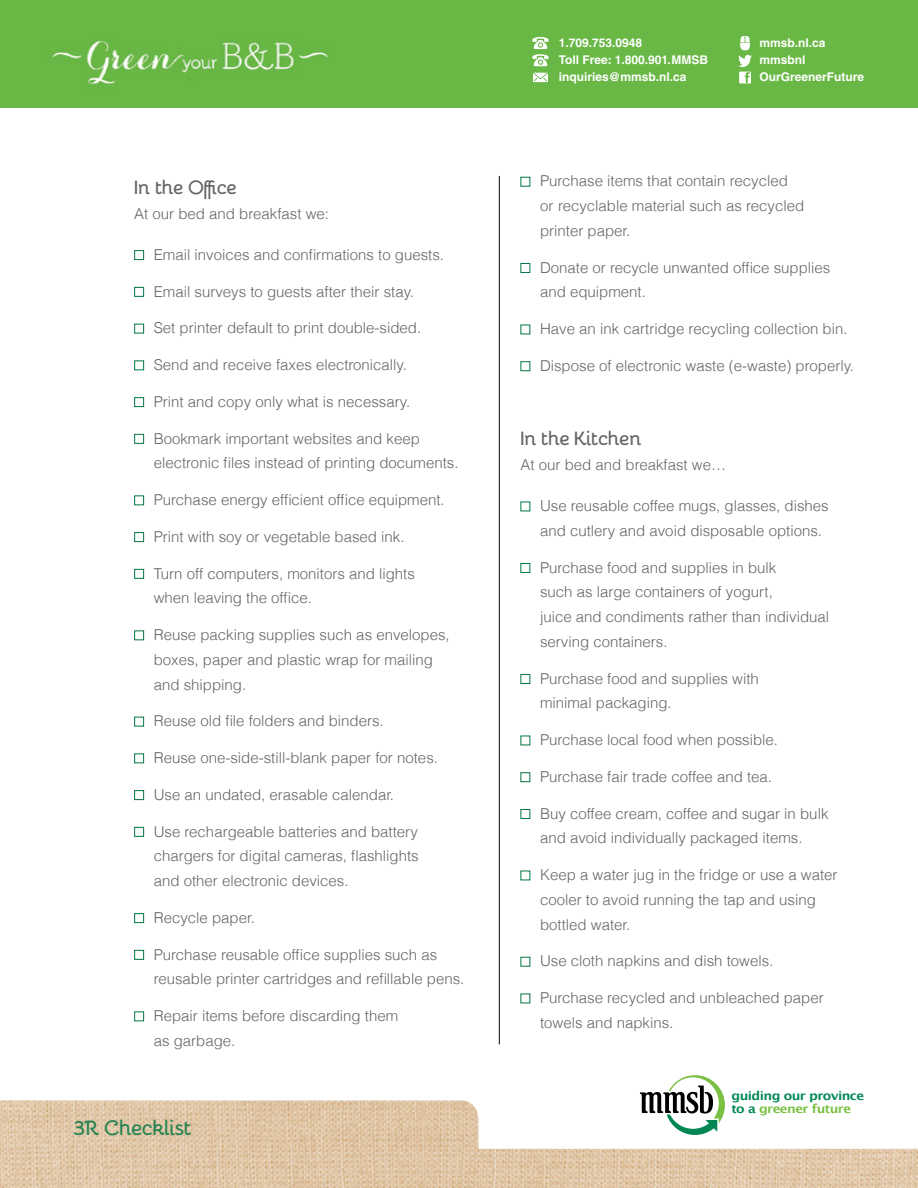
<style>
.page{position:relative;width:918px;height:1188px;background:#fff}
.page>*{position:absolute;margin:0;border:0;box-sizing:border-box;transform-origin:0 0}
.t1{font:700 21px "Bellota";letter-spacing:-.025em;color:#037742}
.t2{font:700 19.5px "Bellota";letter-spacing:-.025em;color:#636466}
.t3{font:300 15px/24.8px "Helvetica";color:#636466}
.t4{font:700 12.15px/13.4px "Lucida Grande";letter-spacing:-.045em;color:#008752;scale:1.1 1}
.t5{font:700 12px/17.2px "Helvetica";color:#fff}
.s1{color:#7ac143}
</style>
<div class="page">
<div style="left:0;top:0;width:918px;height:108px;background:#69b845"></div>
<svg style="left:640px;top:1075px;width:85px;height:25px"></svg>
<img style="left:0;top:1100px;width:918px;height:88px">
<svg style="left:738px;top:36px;width:14px;height:47px"></svg>
<svg style="left:533px;top:73px;width:15px;height:9px"></svg>
<svg style="left:532px;top:37px;width:17px;height:29px"></svg>
<div style="left:134px;top:250px;width:10px;height:10px;border:1px solid #037742"></div>
<div style="left:134px;top:287px;width:10px;height:10px;border:1px solid #037742"></div>
<div style="left:134px;top:324px;width:10px;height:9px;border:1px solid #037742"></div>
<div style="left:134px;top:360px;width:10px;height:10px;border:1px solid #037742"></div>
<div style="left:134px;top:397px;width:10px;height:10px;border:1px solid #037742"></div>
<div style="left:134px;top:434px;width:10px;height:10px;border:1px solid #037742"></div>
<div style="left:134px;top:495px;width:10px;height:10px;border:1px solid #037742"></div>
<div style="left:134px;top:532px;width:10px;height:10px;border:1px solid #037742"></div>
<div style="left:134px;top:569px;width:10px;height:10px;border:1px solid #037742"></div>
<div style="left:134px;top:630px;width:10px;height:10px;border:1px solid #037742"></div>
<div style="left:134px;top:717px;width:10px;height:9px;border:1px solid #037742"></div>
<div style="left:134px;top:753px;width:10px;height:10px;border:1px solid #037742"></div>
<div style="left:134px;top:790px;width:10px;height:10px;border:1px solid #037742"></div>
<div style="left:134px;top:827px;width:10px;height:10px;border:1px solid #037742"></div>
<div style="left:134px;top:913px;width:10px;height:10px;border:1px solid #037742"></div>
<div style="left:134px;top:950px;width:10px;height:10px;border:1px solid #037742"></div>
<div style="left:134px;top:1011px;width:10px;height:10px;border:1px solid #037742"></div>
<div style="left:521px;top:263px;width:9px;height:10px;border:1px solid #037742"></div>
<div style="left:521px;top:361px;width:9px;height:10px;border:1px solid #037742"></div>
<div style="left:521px;top:563px;width:9px;height:10px;border:1px solid #037742"></div>
<div style="left:521px;top:674px;width:9px;height:10px;border:1px solid #037742"></div>
<div style="left:521px;top:772px;width:9px;height:10px;border:1px solid #037742"></div>
<div style="left:521px;top:809px;width:9px;height:10px;border:1px solid #037742"></div>
<hr style="left:499px;top:176px;width:1px;height:868px;background:#000">
<p class="t2" style="left:134px;top:170px;width:104px">In the Office</p>
<p class="t3" style="left:134px;top:201px;width:196px">At our bed and breakfast we:</p>
<p class="t3" style="left:154px;top:242px;width:292px">Email invoices and confirmations to guests.</p>
<p class="t3" style="left:154px;top:279px;width:262px">Email surveys to guests after their stay.</p>
<p class="t3" style="left:154px;top:315px;width:269px">Set printer default to print double-sided.</p>
<p class="t3" style="left:154px;top:352px;width:255px">Send and receive faxes electronically.</p>
<p class="t3" style="left:154px;top:389px;width:258px">Print and copy only what is necessary.</p>
<p class="t3" style="left:154px;top:426px;width:268px">Bookmark important websites and keep</p>
<p class="t3" style="left:154px;top:450px;width:306px">electronic files instead of printing documents.</p>
<p class="t3" style="left:154px;top:487px;width:292px">Purchase energy efficient office equipment.</p>
<p class="t3" style="left:154px;top:524px;width:252px">Print with soy or vegetable based ink.</p>
<p class="t3" style="left:154px;top:561px;width:263px">Turn off computers, monitors and lights</p>
<p class="t3" style="left:154px;top:585px;width:160px">when leaving the office.</p>
<p class="t3" style="left:154px;top:622px;width:297px">Reuse packing supplies such as envelopes,</p>
<p class="t3" style="left:154px;top:647px;width:281px">boxes, paper and plastic wrap for mailing</p>
<p class="t3" style="left:154px;top:672px;width:94px">and shipping.</p>
<p class="t3" style="left:154px;top:708px;width:232px">Reuse old file folders and binders.</p>
<p class="t3" style="left:154px;top:745px;width:286px">Reuse one-side-still-blank paper for notes.</p>
<p class="t3" style="left:154px;top:782px;width:242px">Use an undated, erasable calendar.</p>
<p class="t3" style="left:154px;top:819px;width:267px">Use rechargeable batteries and battery chargers for digital cameras, flashlights</p>
<p class="t3" style="left:154px;top:868px;width:196px">and other electronic devices.</p>
<p class="t3" style="left:154px;top:905px;width:103px">Recycle paper.</p>
<p class="t3" style="left:154px;top:942px;width:285px">Purchase reusable office supplies such as</p>
<p class="t3" style="left:154px;top:966px;width:312px">reusable printer cartridges and refillable pens.</p>
<p class="t3" style="left:154px;top:1003px;width:246px">Repair items before discarding them</p>
<p class="t3" style="left:154px;top:1028px;width:83px">as garbage.</p>
<h1 class="t1" style="left:72px;top:1109px;width:121px">3R Checklist</h1>
<p class="t5" style="left:559px;top:34px;width:151px">1.709.753.0948<br>Toll Free: 1.800.901.MMSB inquiries@mmsb.nl.ca</p>
<p class="t5" style="left:759px;top:34px;width:106px">mmsb.nl.ca mmsbnl<br>OurGreenerFuture</p>
<p class="t3" style="left:540px;top:169px;width:249px">Purchase items that contain recycled</p>
<p class="t3" style="left:540px;top:193px;width:266px">or recyclable material such as recycled</p>
<p class="t3" style="left:540px;top:218px;width:92px">printer paper.</p>
<p class="t3" style="left:540px;top:255px;width:292px">Donate or recycle unwanted office supplies</p>
<p class="t3" style="left:540px;top:280px;width:107px">and equipment.</p>
<p class="t3" style="left:540px;top:316px;width:309px">Have an ink cartridge recycling collection bin.</p>
<p class="t3" style="left:540px;top:353px;width:315px">Dispose of electronic waste (e-waste) properly.</p>
<p class="t2" style="left:521px;top:421px;width:123px">In the Kitchen</p>
<p class="t3" style="left:521px;top:452px;width:207px">At our bed and breakfast we…</p>
<p class="t3" style="left:540px;top:493px;width:290px">Use reusable coffee mugs, glasses, dishes</p>
<p class="t3" style="left:540px;top:518px;width:284px">and cutlery and avoid disposable options.</p>
<p class="t3" style="left:540px;top:555px;width:238px">Purchase food and supplies in bulk</p>
<p class="t3" style="left:540px;top:580px;width:234px">such as large containers of yogurt,</p>
<p class="t3" style="left:540px;top:604px;width:291px">juice and condiments rather than individual</p>
<p class="t3" style="left:540px;top:629px;width:129px">serving containers.</p>
<p class="t3" style="left:540px;top:666px;width:220px">Purchase food and supplies with</p>
<p class="t3" style="left:540px;top:691px;width:133px">minimal packaging.</p>
<p class="t3" style="left:540px;top:727px;width:240px">Purchase local food when possible.</p>
<p class="t3" style="left:540px;top:764px;width:234px">Purchase fair trade coffee and tea.</p>
<p class="t3" style="left:540px;top:801px;width:290px">Buy coffee cream, coffee and sugar in bulk</p>
<p class="t3" style="left:540px;top:826px;width:264px">and avoid individually packaged items.</p>
<p class="t3" style="left:540px;top:862px;width:299px">Keep a water jug in the fridge or use a water</p>
<p class="t3" style="left:540px;top:887px;width:277px">cooler to avoid running the tap and using</p>
<p class="t3" style="left:540px;top:912px;width:92px">bottled water.</p>
<p class="t3" style="left:540px;top:949px;width:235px">Use cloth napkins and dish towels.</p>
<p class="t3" style="left:540px;top:985px;width:285px">Purchase recycled and unbleached paper</p>
<p class="t3" style="left:540px;top:1010px;width:135px">towels and napkins.</p>
<p class="t4" style="left:732px;top:1089px;width:122px">guiding our province to a <span class="s1">greener future</span></p>
</div>
